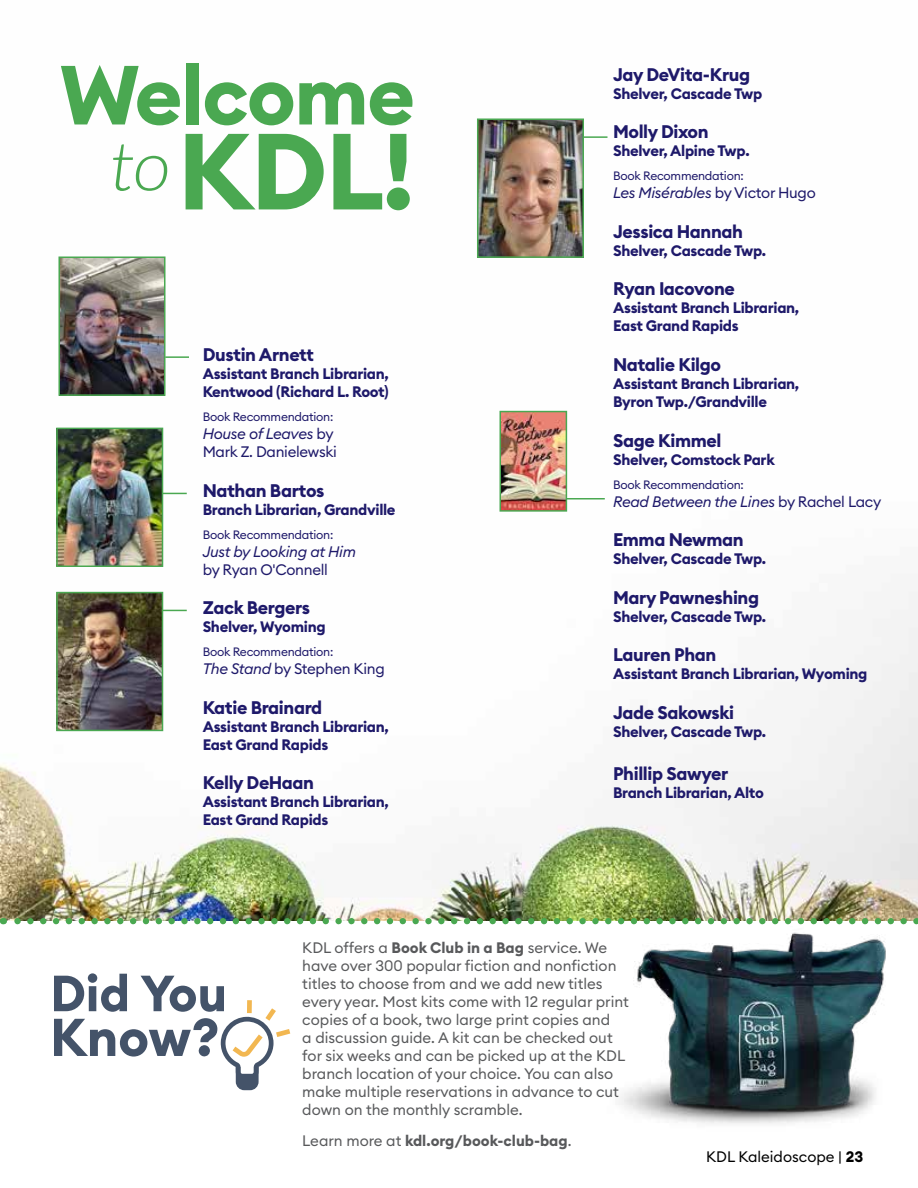
<style>
.page{position:relative;width:918px;height:1188px;background:#fff}
.page>*{position:absolute;margin:0;border:0;box-sizing:border-box;transform-origin:0 0}
.t1{font:700 106.5px "Euclid Circular B";color:#4aa851}
.t2{font:700 82.5px "Euclid Circular B";letter-spacing:-.02em;color:#4aa851}
.t3{font:700 18px "Euclid Circular B";letter-spacing:-.02em;color:#1e196a}
.t4{font:700 15px/18px "Euclid Circular B";letter-spacing:-.02em;color:#1e196a}
.t5{font:15px/18px "Euclid Circular B";color:#58595b}
.t6{font:italic 15px "Euclid Circular B";letter-spacing:-.02em;color:#1e196a}
.t7{font:15px/18px "Euclid Circular B";letter-spacing:-.02em;color:#1e196a}
.t8{font:700 15px "Euclid Circular B";color:#58595b}
.t9{font:15px "Euclid Circular B";color:#000}
.t10{font:12px "Euclid Circular B";letter-spacing:-.02em;color:#1e196a}
.s1{font-style:italic}
.s2{font-style:normal}
.s3{font-weight:700}
.s4{font-weight:400}
</style>
<div class="page">
<img style="left:0;top:410px;width:918px;height:511px">
<img style="left:3px;top:918px;width:915px;height:6px">
<img style="left:61px;top:259px;width:102px;height:134px">
<div style="left:58px;top:256px;width:108px;height:140px;border:2px solid #4aa851"></div>
<hr style="left:165px;top:356px;width:24px;height:2px;background:#4aa851">
<img style="left:59px;top:431px;width:101px;height:133px">
<div style="left:56px;top:428px;width:107px;height:139px;border:2px solid #4aa851"></div>
<svg style="left:163px;top:493px;width:24px;height:1px"></svg>
<img style="left:59px;top:595px;width:101px;height:133px">
<div style="left:56px;top:592px;width:107px;height:139px;border:2px solid #4aa851"></div>
<svg style="left:163px;top:610px;width:24px;height:1px"></svg>
<img style="left:480px;top:121px;width:101px;height:134px">
<div style="left:477px;top:118px;width:107px;height:140px;border:2px solid #4aa851"></div>
<hr style="left:584px;top:136px;width:24px;height:2px;background:#4aa851">
<img style="left:503px;top:414px;width:61px;height:95px">
<div style="left:500px;top:411px;width:67px;height:101px;border:2px solid #4aa851"></div>
<hr style="left:567px;top:498px;width:38px;height:2px;background:#4aa851">
<svg style="left:54px;top:973px;width:236px;height:117px"></svg>
<img style="left:619px;top:932px;width:267px;height:192px">
<h2 class="t2" style="left:59px;top:42px;width:357px">Welcome</h2>
<h1 class="t1" style="left:111px;top:103px;width:304px"><sup>to</sup>KDL!</h1>
<p class="t3" style="left:203px;top:343px;width:113px">Dustin Arnett</p>
<p class="t4" style="left:203px;top:365px;width:188px">Assistant Branch Librarian,<br>Kentwood (Richard L. Root)</p>
<p class="t10" style="left:203px;top:409px;width:132px">Book Recommendation:</p>
<p class="t7" style="left:203px;top:425px;width:136px"><span class="s1">House of Leaves</span> by<br>Mark Z. Danielewski</p>
<p class="t3" style="left:203px;top:479px;width:123px">Nathan Bartos</p>
<p class="t4" style="left:203px;top:500px;width:194px">Branch Librarian, Grandville</p>
<p class="t10" style="left:203px;top:527px;width:132px">Book Recommendation:</p>
<p class="t6" style="left:203px;top:542px;width:155px">Just by Looking at Him</p>
<p class="t7" style="left:203px;top:560px;width:127px">by Ryan O'Connell</p>
<p class="t3" style="left:203px;top:596px;width:109px">Zack Bergers</p>
<p class="t4" style="left:203px;top:618px;width:124px">Shelver, Wyoming</p>
<p class="t10" style="left:203px;top:644px;width:132px">Book Recommendation:</p>
<p class="t7" style="left:203px;top:660px;width:184px"><span class="s1">The Stand</span> by Stephen King</p>
<p class="t3" style="left:203px;top:696px;width:121px">Katie Brainard</p>
<p class="t4" style="left:203px;top:718px;width:188px">Assistant Branch Librarian,<br>East Grand Rapids</p>
<p class="t3" style="left:203px;top:771px;width:113px">Kelly DeHaan</p>
<p class="t4" style="left:203px;top:793px;width:188px">Assistant Branch Librarian,<br>East Grand Rapids</p>
<p class="t3" style="left:613px;top:63px;width:139px">Jay DeVita-Krug</p>
<p class="t4" style="left:613px;top:84px;width:151px">Shelver, Cascade Twp</p>
<p class="t3" style="left:613px;top:120px;width:97px">Molly Dixon</p>
<p class="t4" style="left:613px;top:142px;width:138px">Shelver, Alpine Twp.</p>
<p class="t10" style="left:613px;top:168px;width:132px">Book Recommendation:</p>
<p class="t6" style="left:613px;top:183px;width:204px">Les Misérables <span class="s2">by Victor Hugo</span></p>
<p class="t3" style="left:613px;top:220px;width:131px">Jessica Hannah</p>
<p class="t4" style="left:613px;top:242px;width:155px">Shelver, Cascade Twp.</p>
<p class="t3" style="left:613px;top:277px;width:123px">Ryan Iacovone</p>
<p class="t4" style="left:613px;top:299px;width:188px">Assistant Branch Librarian,<br>East Grand Rapids</p>
<p class="t3" style="left:613px;top:353px;width:110px">Natalie Kilgo</p>
<p class="t4" style="left:613px;top:375px;width:188px">Assistant Branch Librarian,<br>Byron Twp./Grandville</p>
<p class="t3" style="left:613px;top:429px;width:110px">Sage Kimmel</p>
<p class="t4" style="left:613px;top:450px;width:163px">Shelver, Comstock Park</p>
<p class="t10" style="left:613px;top:477px;width:132px">Book Recommendation:</p>
<p class="t6" style="left:613px;top:492px;width:270px">Read Between the Lines <span class="s2">by Rachel Lacy</span></p>
<p class="t3" style="left:613px;top:528px;width:132px">Emma Newman</p>
<p class="t4" style="left:613px;top:550px;width:155px">Shelver, Cascade Twp.</p>
<p class="t3" style="left:613px;top:586px;width:148px">Mary Pawneshing</p>
<p class="t4" style="left:613px;top:608px;width:155px">Shelver, Cascade Twp.</p>
<p class="t3" style="left:613px;top:643px;width:105px">Lauren Phan</p>
<p class="t4" style="left:613px;top:665px;width:256px">Assistant Branch Librarian, Wyoming</p>
<p class="t3" style="left:613px;top:701px;width:123px">Jade Sakowski</p>
<p class="t4" style="left:613px;top:723px;width:155px">Shelver, Cascade Twp.</p>
<p class="t3" style="left:613px;top:762px;width:117px">Phillip Sawyer</p>
<p class="t4" style="left:613px;top:784px;width:152px">Branch Librarian, Alto</p>
<p class="t5" style="left:302px;top:938px;width:328px">KDL offers a <span class="s3">Book Club in a Bag</span> service. We have over 300 popular fiction and nonfiction titles to choose from and we add new titles every year. Most kits come with 12 regular print copies of a book, two large print copies and<br>a discussion guide. A kit can be checked out for six weeks and can be picked up at the KDL branch location of your choice. You can also make multiple reservations in advance to cut down on the monthly scramble.</p>
<p class="t8" style="left:302px;top:1131px;width:271px"><span class="s4">Learn more at</span> kdl.org/book-club-bag<span class="s4">.</span></p>
<p class="t9" style="left:706px;top:1147px;width:159px">KDL Kaleidoscope | <span class="s3">23</span></p>
</div>
